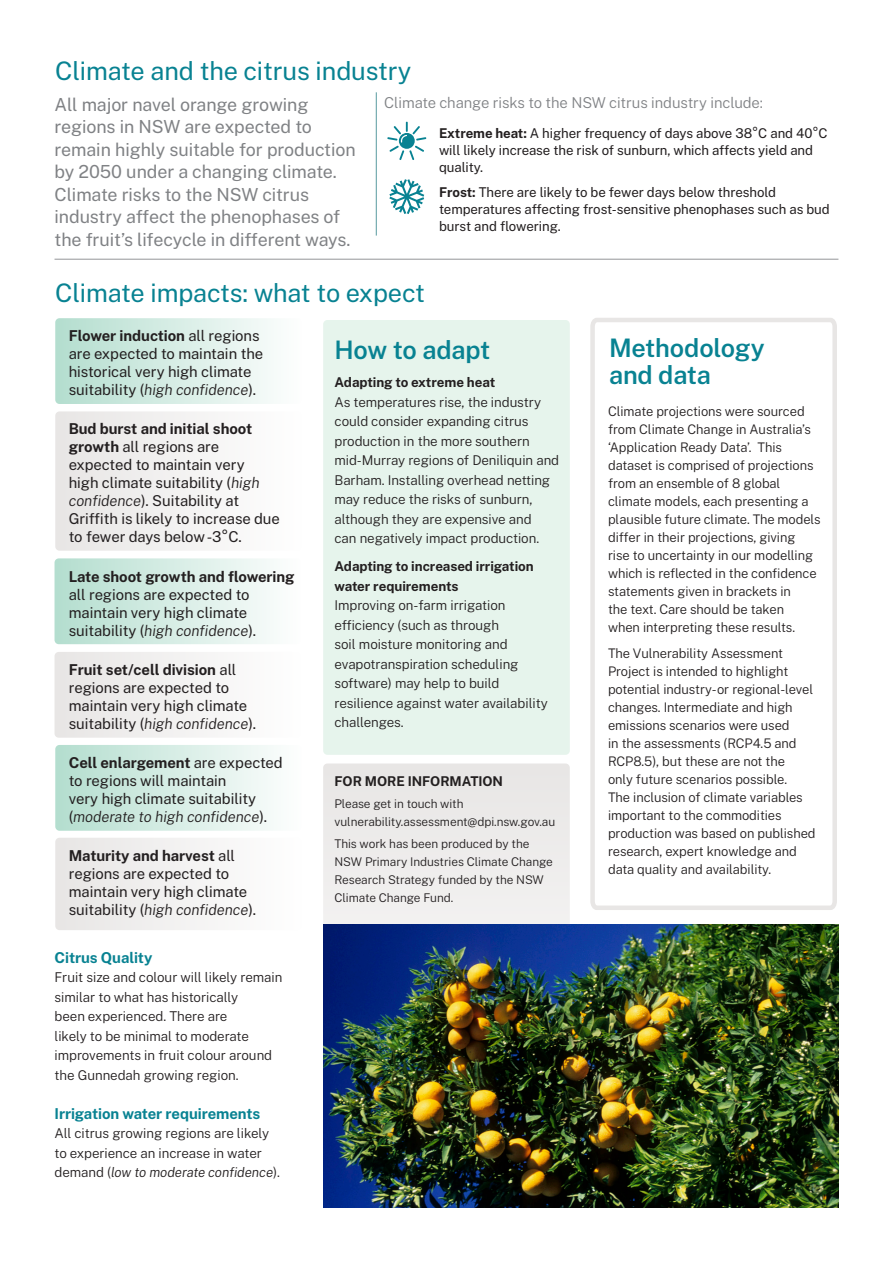
<style>
.page{position:relative;width:893px;height:1263px;background:#fff}
.page>*{position:absolute;margin:0;border:0;box-sizing:border-box;transform-origin:0 0}
.teal_headings{font:25.5px "Public Sans";letter-spacing:-.005em;color:#088292}
.teal_headings-2{font:600 25.5px/27px "Public Sans";letter-spacing:-.005em;color:#088292}
.body{font:18px/22.5px "Public Sans";letter-spacing:-.005em;color:#808285}
.body-2{font:15px/18px "Public Sans";letter-spacing:-.005em;color:#231f20}
.body-3{font:300 15px "Public Sans";letter-spacing:-.005em;color:#808285}
.body-4{font:700 15px "Public Sans";letter-spacing:-.005em;color:#088292}
.body-5{font:300 13.5px/19.5px "Public Sans";letter-spacing:-.005em;color:#231f20}
.body-6{font:13.5px/17px "Public Sans";letter-spacing:-.005em;color:#231f20}
.sub{font:700 13.5px "Public Sans";letter-spacing:-.005em;color:#231f20}
.body-7{font:300 13.2px/18px "Public Sans";letter-spacing:-.005em;color:#231f20}
.body-8{font:300 12px/18px "Public Sans";letter-spacing:-.005em;color:#231f20}
.sub-2{font:300 12px/18px "Public Sans";letter-spacing:-.005em;color:#231f20}
.s1{font-weight:700}
.s2{font-weight:300;font-style:italic}
.s3{font-style:italic}
</style>
<div class="page">
<div style="left:55px;top:652px;width:246px;height:86px;background:#f3f2f1;border-radius:4px"></div>
<div style="left:55px;top:318px;width:247px;height:86px;background:linear-gradient(to right,#b3ddce,#fefefe);border-radius:4px"></div>
<div style="left:55px;top:558px;width:246px;height:86px;background:linear-gradient(to right,#b4decf,#fdfefe);border-radius:4px"></div>
<div style="left:55px;top:745px;width:247px;height:86px;background:linear-gradient(to right,#b3ddce,#fefefe);border-radius:4px"></div>
<div style="left:55px;top:411px;width:247px;height:140px;background:#f3f2f1;border-radius:4px"></div>
<div style="left:55px;top:838px;width:247px;height:92px;background:#f3f2f1;border-radius:4px"></div>
<svg style="left:590px;top:318px;width:247px;height:592px"></svg>
<div style="left:323px;top:320px;width:247px;height:435px;background:#e6f4ec;border-radius:4px"></div>
<svg style="left:387px;top:122px;width:39px;height:38px"></svg>
<svg style="left:389px;top:179px;width:35px;height:35px"></svg>
<hr style="left:55px;top:259px;width:783px;height:1px;background:#939598">
<div style="left:323px;top:763px;width:247px;height:345px;background:#e8e6e5;border-radius:4px"></div>
<img style="left:323px;top:924px;width:515px;height:284px">
<hr style="left:376px;top:92px;width:1px;height:144px;background:#589a9f">
<p class="teal_headings" style="left:55px;top:52px;width:358px">Climate and the citrus industry</p>
<p class="body" style="left:55px;top:92px;width:303px">All major navel orange growing regions in NSW are expected to remain highly suitable for production by 2050 under a changing climate.<br>Climate risks to the NSW citrus industry affect the phenophases of the fruit’s lifecycle in different ways.</p>
<p class="body-3" style="left:384px;top:92px;width:380px">Climate change risks to the NSW citrus industry include:</p>
<p class="body-6" style="left:439px;top:124px;width:390px"><span class="s1">Extreme heat:</span> A higher frequency of days above 38°C and 40°C will likely increase the risk of sunburn, which affects yield and quality.</p>
<p class="body-6" style="left:439px;top:183px;width:392px"><span class="s1">Frost:</span> There are likely to be fewer days below threshold temperatures affecting frost-sensitive phenophases such as bud burst and flowering.</p>
<p class="teal_headings" style="left:55px;top:275px;width:371px">Climate impacts: what to expect</p>
<p class="body-2" style="left:69px;top:326px;width:196px"><span class="s1">Flower induction</span> all regions are expected to maintain the historical very high climate suitability (<span class="s2">high confidence</span>).</p>
<p class="body-2" style="left:69px;top:419px;width:212px"><span class="s1">Bud burst and initial shoot growth</span> all regions are expected to maintain very<br>high climate suitability (<span class="s2">high confidence</span>). Suitability at<br>Griffith is likely to increase due to fewer days below -3°C.</p>
<p class="body-2" style="left:69px;top:566px;width:227px"><span class="s1">Late shoot growth and flowering </span>all regions are expected to maintain very high climate suitability (<span class="s2">high confidence</span>).</p>
<p class="body-2" style="left:69px;top:660px;width:189px"><span class="s1">Fruit set/cell division</span> all regions are expected to maintain very high climate suitability (<span class="s2">high confidence</span>).</p>
<p class="body-2" style="left:69px;top:753px;width:215px"><span class="s1">Cell enlargement</span> are expected to regions will maintain<br>very high climate suitability (<span class="s2">moderate to high confidence</span>).</p>
<p class="body-2" style="left:69px;top:846px;width:189px"><span class="s1">Maturity and harvest</span> all regions are expected to maintain very high climate suitability (<span class="s2">high confidence</span>).</p>
<p class="body-4" style="left:55px;top:946px;width:99px">Citrus Quality</p>
<p class="body-5" style="left:55px;top:967px;width:229px">Fruit size and colour will likely remain similar to what has historically<br>been experienced. There are<br>likely to be minimal to moderate improvements in fruit colour around the Gunnedah growing region.</p>
<p class="body-4" style="left:55px;top:1102px;width:207px">Irrigation water requirements</p>
<p class="body-5" style="left:55px;top:1123px;width:227px">All citrus growing regions are likely to experience an increase in water demand (<span class="s3">low to moderate confidence</span>).</p>
<p class="teal_headings-2" style="left:335px;top:335px;width:157px">How to adapt</p>
<p class="body-5" style="left:335px;top:372px;width:226px"><span class="s1">Adapting to extreme heat<br></span>As temperatures rise, the industry could consider expanding citrus production in the more southern mid-Murray regions of Deniliquin and Barham. Installing overhead netting may reduce the risks of sunburn, although they are expensive and<br>can negatively impact production.</p>
<p class="body-5" style="left:335px;top:556px;width:215px"><span class="s1">Adapting to increased irrigation water requirements<br></span>Improving on-farm irrigation efficiency (such as through<br>soil moisture monitoring and evapotranspiration scheduling software) may help to build resilience against water availability challenges.</p>
<p class="sub" style="left:334px;top:771px;width:170px">FOR MORE INFORMATION</p>
<p class="sub-2" style="left:334px;top:794px;width:222px">Please get in touch with vulnerability.assessment@dpi.nsw.gov.au</p>
<p class="body-8" style="left:334px;top:834px;width:220px">This work has been produced by the<br>NSW Primary Industries Climate Change<br>Research Strategy funded by the NSW<br>Climate Change Fund.</p>
<p class="teal_headings-2" style="left:609px;top:333px;width:157px">Methodology and data</p>
<p class="body-7" style="left:608px;top:401px;width:214px">Climate projections were sourced from Climate Change in Australia’s ‘Application Ready Data’. This dataset is comprised of projections from an ensemble of 8 global climate models, each presenting a plausible future climate. The models differ in their projections, giving<br>rise to uncertainty in our modelling which is reflected in the confidence statements given in brackets in<br>the text. Care should be taken<br>when interpreting these results.</p>
<p class="body-7" style="left:608px;top:644px;width:209px">The Vulnerability Assessment<br>Project is intended to highlight potential industry-or regional-level changes. Intermediate and high emissions scenarios were used<br>in the assessments (RCP4.5 and<br>RCP8.5), but these are not the<br>only future scenarios possible.<br>The inclusion of climate variables important to the commodities production was based on published research, expert knowledge and data quality and availability.</p>
</div>
